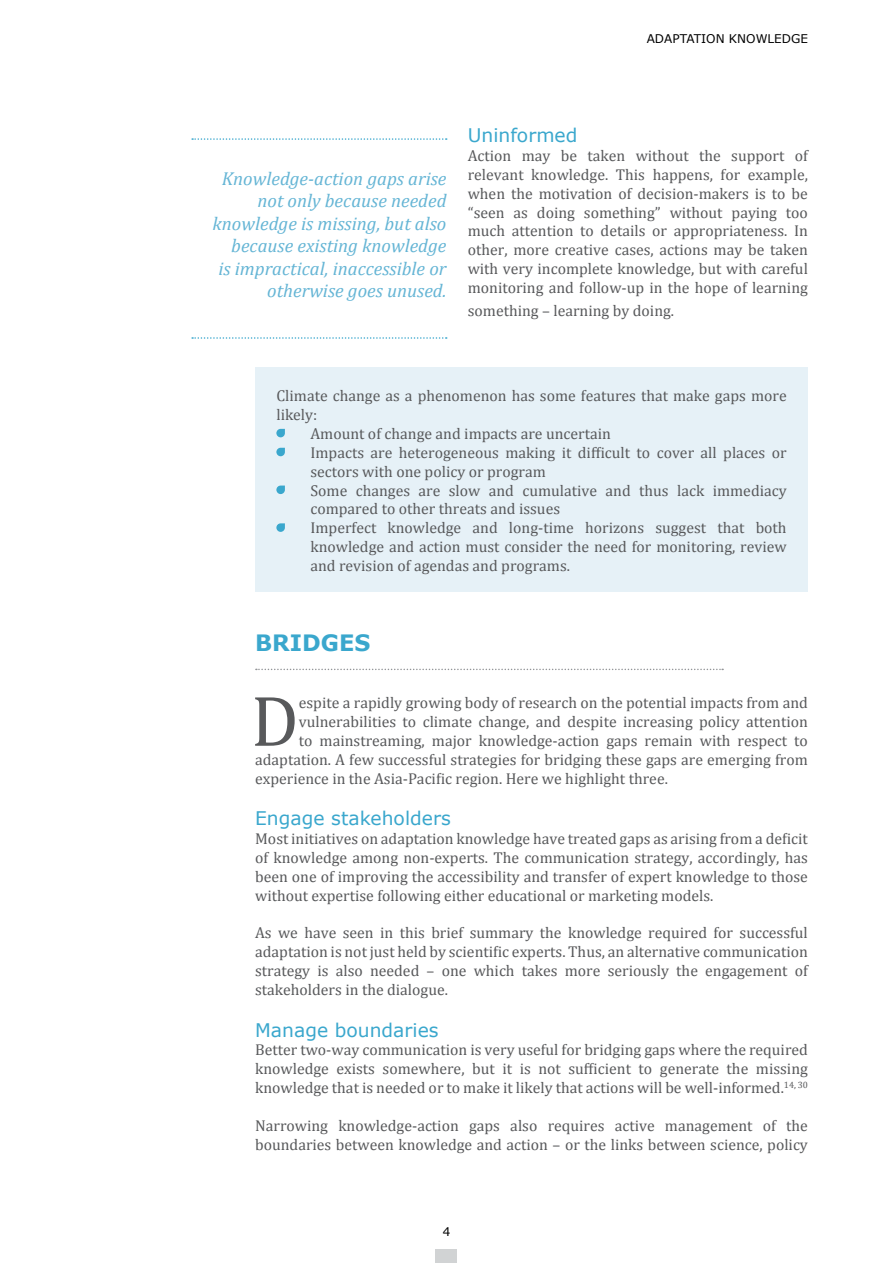
<style>
.page{position:relative;width:893px;height:1263px;background:#fff}
.page>*{position:absolute;margin:0;border:0;box-sizing:border-box;transform-origin:0 0}
.t1{font:72.45px "Cambria";color:#58595b}
.t2{font:700 22.5px "Verdana";color:#3aa7cd}
.t3{font:italic 18.75px/22.5px "Cambria";color:#65b5d5;text-align:right}
.t4{font:18.75px "Verdana";color:#3aa7cd}
.t5{font:15.75px/18.9px "Cambria";color:#58595b;text-align:justify}
.t6{font:12px "Verdana";color:#000}
</style>
<div class="page">
<div style="left:436px;top:1249px;width:21px;height:14px;background:#d1d3d4"></div>
<div style="left:255px;top:367px;width:553px;height:225px;background:#e6f1f7"></div>
<svg style="left:276px;top:429px;width:9px;height:8px"></svg>
<svg style="left:276px;top:448px;width:9px;height:8px"></svg>
<svg style="left:276px;top:486px;width:9px;height:8px"></svg>
<svg style="left:276px;top:523px;width:9px;height:9px"></svg>
<svg style="left:256px;top:669px;width:467px;height:1px"></svg>
<svg style="left:192px;top:138px;width:255px;height:2px"></svg>
<svg style="left:192px;top:337px;width:255px;height:2px"></svg>
<p class="t6" style="left:647px;top:31px;width:163px">ADAPTATION KNOWLEDGE</p>
<p class="t3" style="left:213px;top:167px;width:235px">Knowledge-action gaps arise not only because needed knowledge is missing, but also because existing knowledge<br>is impractical, inaccessible or otherwise goes unused.</p>
<p class="t4" style="left:468px;top:122px;width:111px">Uninformed</p>
<p class="t5" style="left:468px;top:146px;width:342px">Action may be taken without the support of relevant knowledge. This happens, for example, when the motivation of decision-makers is to be “seen as doing something” without paying too much attention to details or appropriateness. In other, more creative cases, actions may be taken with very incomplete knowledge, but with careful monitoring and follow-up in the hope of learning</p>
<p class="t5" style="left:468px;top:301px;width:208px">something – learning by doing.</p>
<p class="t5" style="left:276px;top:386px;width:512px">Climate change as a phenomenon has some features that make gaps more</p>
<p class="t5" style="left:276px;top:405px;width:42px">likely:</p>
<p class="t5" style="left:310px;top:424px;width:302px">Amount of change and impacts are uncertain</p>
<p class="t5" style="left:310px;top:443px;width:478px">Impacts are heterogeneous making it difficult to cover all places or</p>
<p class="t5" style="left:310px;top:462px;width:237px">sectors with one policy or program</p>
<p class="t5" style="left:310px;top:481px;width:478px">Some changes are slow and cumulative and thus lack immediacy</p>
<p class="t5" style="left:310px;top:500px;width:251px">compared to other threats and issues</p>
<p class="t5" style="left:310px;top:518px;width:478px">Imperfect knowledge and long-time horizons suggest that both</p>
<p class="t5" style="left:310px;top:537px;width:478px">knowledge and action must consider the need for monitoring, review</p>
<p class="t5" style="left:310px;top:556px;width:261px">and revision of agendas and programs.</p>
<h2 class="t2" style="left:255px;top:627px;width:52px">BRIDGES</h2>
<h1 class="t1" style="left:251px;top:678px;width:49px">D</h1>
<p class="t5" style="left:299px;top:693px;width:511px">espite a rapidly growing body of research on the potential impacts from and</p>
<p class="t5" style="left:299px;top:712px;width:511px">vulnerabilities to climate change, and despite increasing policy attention</p>
<p class="t5" style="left:299px;top:731px;width:511px">to mainstreaming, major knowledge-action gaps remain with respect to</p>
<p class="t5" style="left:255px;top:750px;width:554px">adaptation. A few successful strategies for bridging these gaps are emerging from</p>
<p class="t5" style="left:255px;top:769px;width:414px">experience in the Asia-Pacific region. Here we highlight three.</p>
<p class="t4" style="left:255px;top:805px;width:197px">Engage stakeholders</p>
<p class="t5" style="left:255px;top:829px;width:554px">Most initiatives on adaptation knowledge have treated gaps as arising from a deficit of knowledge among non-experts. The communication strategy, accordingly, has been one of improving the accessibility and transfer of expert knowledge to those without expertise following either educational or marketing models.</p>
<p class="t5" style="left:255px;top:923px;width:554px">As we have seen in this brief summary the knowledge required for successful adaptation is not just held by scientific experts. Thus, an alternative communication strategy is also needed – one which takes more seriously the engagement of stakeholders in the dialogue.</p>
<p class="t4" style="left:255px;top:1017px;width:185px">Manage boundaries</p>
<p class="t5" style="left:255px;top:1040px;width:554px">Better two-way communication is very useful for bridging gaps where the required knowledge exists somewhere, but it is not sufficient to generate the missing knowledge that is needed or to make it likely that actions will be well-informed.<sup>14,</sup> <sup>30</sup></p>
<p class="t5" style="left:255px;top:1116px;width:554px">Narrowing knowledge-action gaps also requires active management of the boundaries between knowledge and action – or the links between science, policy</p>
<p class="t6" style="left:443px;top:1223px;width:9px">4</p>
</div>
